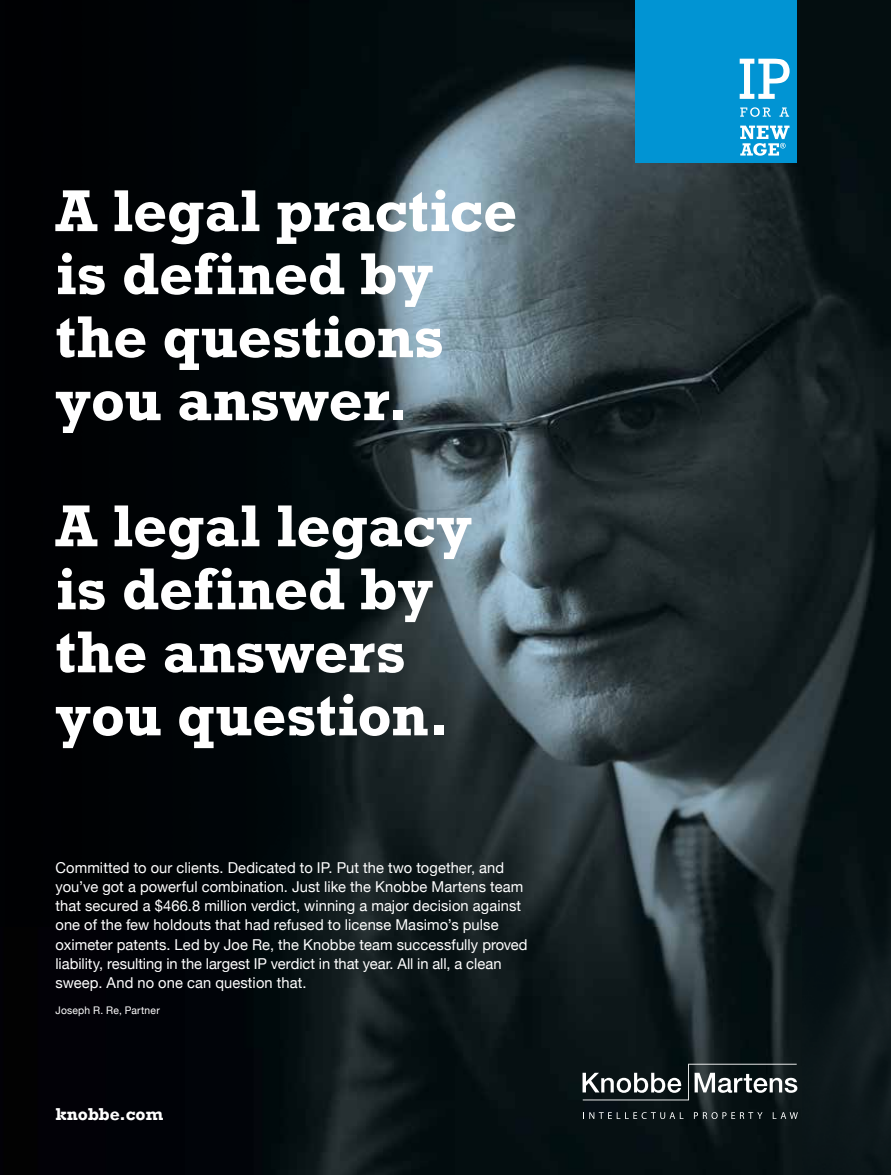
<style>
.page{position:relative;width:891px;height:1175px;background:#fff}
.page>*{position:absolute;margin:0;border:0;box-sizing:border-box;transform-origin:0 0}
.t1{font:700 60px/63px "Rockwell";letter-spacing:-.005em;color:#fff}
.t2{font:700 17.7px "Rockwell";color:#fff}
.t3{font:15px/19.2px "Helvetica Neue";letter-spacing:.005em;color:#fff}
.t4{font:10.5px "Helvetica Neue";letter-spacing:.02em;color:#fff}
</style>
<div class="page">
<img style="left:0;top:0;width:891px;height:1174px">
<svg style="left:583px;top:1112px;width:101px;height:7px"></svg>
<svg style="left:694px;top:1112px;width:69px;height:7px"></svg>
<svg style="left:773px;top:1112px;width:25px;height:6px"></svg>
<svg style="left:583px;top:1063px;width:214px;height:37px;background:#41494a"></svg>
<div style="left:635px;top:0;width:162px;height:163px;background:#0194d3"></div>
<svg style="left:740px;top:59px;width:50px;height:40px"></svg>
<svg style="left:740px;top:126px;width:50px;height:30px"></svg>
<svg style="left:740px;top:107px;width:31px;height:10px"></svg>
<svg style="left:779px;top:107px;width:10px;height:10px"></svg>
<h1 class="t1" style="left:56px;top:179px;width:463px">A legal practice is defined by the questions you answer.</h1>
<h1 class="t1" style="left:56px;top:494px;width:418px">A legal legacy is defined by the answers you question.</h1>
<p class="t3" style="left:56px;top:859px;width:474px">Committed to our clients. Dedicated to IP. Put the two together, and you’ve got a powerful combination. Just like the Knobbe Martens team that secured a $466.8 million verdict, winning a major decision against one of the few holdouts that had refused to license Masimo’s pulse oximeter patents. Led by Joe Re, the Knobbe team successfully proved liability, resulting in the largest IP verdict in that year. All in all, a clean sweep. And no one can question that.</p>
<p class="t4" style="left:56px;top:1002px;width:106px">Joseph R. Re, Partner</p>
<p class="t2" style="left:56px;top:1103px;width:109px">knobbe.com</p>
</div>
